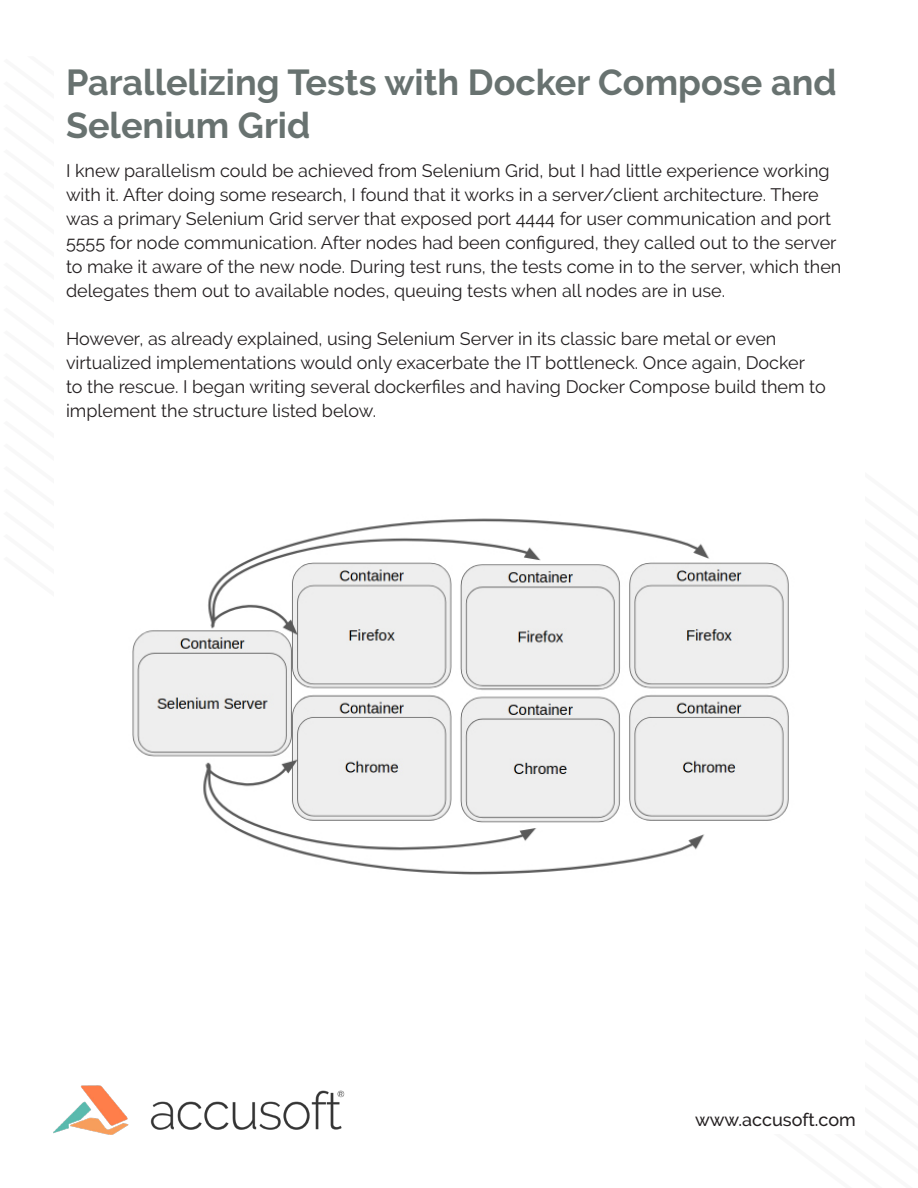
<style>
.page{position:relative;width:918px;height:1188px;background:#fff}
.page>*{position:absolute;margin:0;border:0;box-sizing:border-box;transform-origin:0 0}
.t1{font:700 36px/43.2px "Raleway";color:#687270}
.Emily_s_Style{font:18px/24px "Raleway";color:#231f20}
.t2{font:500 18px "Raleway";color:#231f20}
</style>
<div class="page">
<img style="left:53px;top:1085px;width:292px;height:50px">
<img style="left:132px;top:518px;width:657px;height:357px">
<p class="t1" style="left:66px;top:61px;width:772px">Parallelizing Tests with Docker Compose and<br>Selenium Grid</p>
<p class="Emily_s_Style" style="left:66px;top:158px;width:777px">I knew parallelism could be achieved from Selenium Grid, but I had little experience working with it. After doing some research, I found that it works in a server/client architecture. There was a primary Selenium Grid server that exposed port 4444 for user communication and port 5555 for node communication. After nodes had been configured, they called out to the server to make it aware of the new node. During test runs, the tests come in to the server, which then delegates them out to available nodes, queuing tests when all nodes are in use.</p>
<p class="Emily_s_Style" style="left:66px;top:326px;width:761px">However, as already explained, using Selenium Server in its classic bare metal or even virtualized implementations would only exacerbate the IT bottleneck. Once again, Docker to the rescue. I began writing several dockerfiles and having Docker Compose build them to implement the structure listed below.</p>
<p class="t2" style="left:695px;top:1109px;width:162px">www.accusoft.com</p>
</div>
